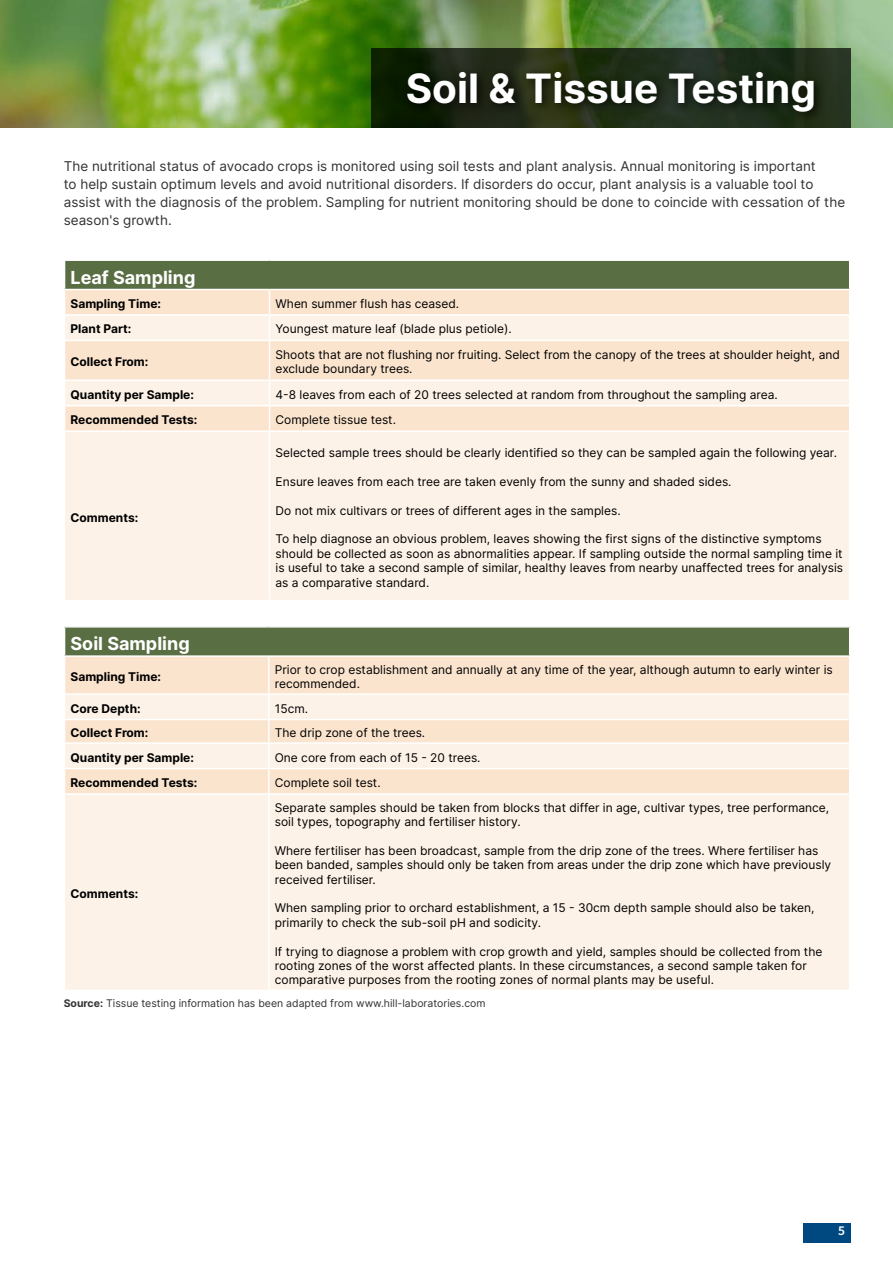
<style>
.page{position:relative;width:893px;height:1263px;background:#fff}
.page>*{position:absolute;margin:0;border:0;box-sizing:border-box;transform-origin:0 0}
.t1{font:700 40.5px "Inter";color:#fff}
.t2{font:700 18px "Inter";color:#fff}
.t3{font:13.5px/18px "Inter";color:#333132}
.t4{font:600 13.5px "Source Sans Pro";color:#fff}
.t5{font:12px/14.4px "Inter";color:#000}
.t6{font:700 12px "Inter";color:#000}
.t7{font:10.5px "Inter";color:#333132}
.s1{font-weight:700}
</style>
<div class="page">
<img style="left:1px;top:0;width:892px;height:128px">
<svg style="left:371px;top:48px;width:479px;height:80px;background:#1e2b15"></svg>
<div style="left:402px;top:66px;width:424px;height:57px;background:#000;opacity:.75"></div>
<img style="left:0;top:0;width:1px;height:128px">
<div style="left:65px;top:260px;width:785px;height:29px;background:#5a6e43"></div>
<div style="left:65px;top:290px;width:784px;height:24px;background:#fbe4ce"></div>
<svg style="left:65px;top:316px;width:784px;height:284px;background:#fcefe1"></svg>
<svg style="left:269px;top:290px;width:1px;height:50px"></svg>
<hr style="left:64px;top:340px;width:206px;height:1px;background:#fff">
<hr style="left:270px;top:340px;width:580px;height:1px;background:#fff">
<hr style="left:269px;top:341px;width:1px;height:38px;background:#fff">
<hr style="left:64px;top:379px;width:206px;height:2px;background:#fff">
<hr style="left:270px;top:379px;width:580px;height:2px;background:#fff">
<hr style="left:64px;top:405px;width:206px;height:1px;background:#fff">
<hr style="left:270px;top:405px;width:580px;height:1px;background:#fff">
<svg style="left:269px;top:381px;width:1px;height:49px"></svg>
<hr style="left:64px;top:430px;width:206px;height:2px;background:#fff">
<hr style="left:270px;top:430px;width:580px;height:2px;background:#fff">
<hr style="left:269px;top:432px;width:1px;height:168px;background:#fff">
<hr style="left:64px;top:259px;width:206px;height:2px;background:#fff">
<hr style="left:270px;top:259px;width:580px;height:2px;background:#fff">
<svg style="left:849px;top:261px;width:1px;height:28px"></svg>
<div style="left:65px;top:627px;width:785px;height:29px;background:#5a6e43"></div>
<div style="left:65px;top:657px;width:784px;height:36px;background:#fbe4ce"></div>
<svg style="left:65px;top:695px;width:784px;height:294px;background:#fcefe3"></svg>
<hr style="left:268px;top:657px;width:2px;height:36px;background:#fff">
<hr style="left:268px;top:695px;width:2px;height:24px;background:#fff">
<hr style="left:64px;top:719px;width:205px;height:1px;background:#fff">
<hr style="left:269px;top:719px;width:581px;height:1px;background:#fff">
<hr style="left:268px;top:720px;width:2px;height:22px;background:#fff">
<hr style="left:64px;top:742px;width:205px;height:2px;background:#fff">
<hr style="left:269px;top:742px;width:581px;height:2px;background:#fff">
<hr style="left:268px;top:744px;width:2px;height:24px;background:#fff">
<hr style="left:64px;top:768px;width:205px;height:1px;background:#fff">
<hr style="left:269px;top:768px;width:581px;height:1px;background:#fff">
<hr style="left:268px;top:769px;width:2px;height:24px;background:#fff">
<hr style="left:64px;top:793px;width:205px;height:2px;background:#fff">
<hr style="left:269px;top:793px;width:581px;height:2px;background:#fff">
<hr style="left:268px;top:795px;width:2px;height:194px;background:#fff">
<svg style="left:849px;top:627px;width:1px;height:28px"></svg>
<hr style="left:64px;top:655px;width:205px;height:2px;background:#fff">
<hr style="left:269px;top:655px;width:581px;height:2px;background:#fff">
<div style="left:803px;top:1223px;width:47px;height:19px;background:#004980"></div>
<h1 class="t1" style="left:406px;top:57px;width:412px">Soil &amp; Tissue Testing</h1>
<p class="t3" style="left:64px;top:157px;width:783px">The nutritional status of avocado crops is monitored using soil tests and plant analysis. Annual monitoring is important<br>to help sustain optimum levels and avoid nutritional disorders. If disorders do occur, plant analysis is a valuable tool to assist with the diagnosis of the problem. Sampling for nutrient monitoring should be done to coincide with cessation of the season's growth.</p>
<h2 class="t2" style="left:71px;top:263px;width:126px">Leaf Sampling</h2>
<p class="t6" style="left:71px;top:295px;width:92px">Sampling Time:</p>
<p class="t5" style="left:276px;top:296px;width:185px">When summer flush has ceased.</p>
<p class="t6" style="left:71px;top:320px;width:62px">Plant Part:</p>
<p class="t5" style="left:276px;top:322px;width:238px">Youngest mature leaf (blade plus petiole).</p>
<p class="t6" style="left:71px;top:353px;width:79px">Collect From:</p>
<p class="t5" style="left:276px;top:347px;width:566px">Shoots that are not flushing nor fruiting. Select from the canopy of the trees at shoulder height, and exclude boundary trees.</p>
<p class="t6" style="left:71px;top:385px;width:125px">Quantity per Sample:</p>
<p class="t5" style="left:276px;top:387px;width:504px">4-8 leaves from each of 20 trees selected at random from throughout the sampling area.</p>
<p class="t6" style="left:71px;top:411px;width:128px">Recommended Tests:</p>
<p class="t5" style="left:276px;top:412px;width:122px">Complete tissue test.</p>
<p class="t6" style="left:71px;top:508px;width:69px">Comments:</p>
<p class="t5" style="left:276px;top:445px;width:563px">Selected sample trees should be clearly identified so they can be sampled again the following year.</p>
<p class="t5" style="left:276px;top:474px;width:458px">Ensure leaves from each tree are taken evenly from the sunny and shaded sides.</p>
<p class="t5" style="left:276px;top:503px;width:347px">Do not mix cultivars or trees of different ages in the samples.</p>
<p class="t5" style="left:276px;top:531px;width:569px">To help diagnose an obvious problem, leaves showing the first signs of the distinctive symptoms should be collected as soon as abnormalities appear. If sampling outside the normal sampling time it is useful to take a second sample of similar, healthy leaves from nearby unaffected trees for analysis as a comparative standard.</p>
<h2 class="t2" style="left:71px;top:630px;width:121px">Soil Sampling</h2>
<p class="t6" style="left:71px;top:667px;width:92px">Sampling Time:</p>
<p class="t5" style="left:275px;top:662px;width:559px">Prior to crop establishment and annually at any time of the year, although autumn to early winter is recommended.</p>
<p class="t6" style="left:71px;top:699px;width:72px">Core Depth:</p>
<p class="t5" style="left:275px;top:701px;width:35px">15cm.</p>
<p class="t6" style="left:71px;top:724px;width:79px">Collect From:</p>
<p class="t5" style="left:275px;top:725px;width:152px">The drip zone of the trees.</p>
<p class="t6" style="left:71px;top:748px;width:125px">Quantity per Sample:</p>
<p class="t5" style="left:275px;top:750px;width:207px">One core from each of 15 - 20 trees.</p>
<p class="t6" style="left:71px;top:774px;width:128px">Recommended Tests:</p>
<p class="t5" style="left:275px;top:775px;width:107px">Complete soil test.</p>
<p class="t5" style="left:275px;top:800px;width:556px">Separate samples should be taken from blocks that differ in age, cultivar types, tree performance, soil types, topography and fertiliser history.</p>
<p class="t5" style="left:275px;top:843px;width:558px">Where fertiliser has been broadcast, sample from the drip zone of the trees. Where fertiliser has been banded, samples should only be taken from areas under the drip zone which have previously received fertiliser.</p>
<p class="t5" style="left:275px;top:900px;width:541px">When sampling prior to orchard establishment, a 15 - 30cm depth sample should also be taken, primarily to check the sub-soil pH and sodicity.</p>
<p class="t5" style="left:275px;top:944px;width:549px">If trying to diagnose a problem with crop growth and yield, samples should be collected from the rooting zones of the worst affected plants. In these circumstances, a second sample taken for comparative purposes from the rooting zones of normal plants may be useful.</p>
<p class="t7" style="left:64px;top:995px;width:423px"><span class="s1">Source:</span> Tissue testing information has been adapted from www.hill-laboratories.com</p>
<p class="t6" style="left:71px;top:884px;width:69px">Comments:</p>
<p class="t4" style="left:838px;top:1222px;width:8px">5</p>
</div>
